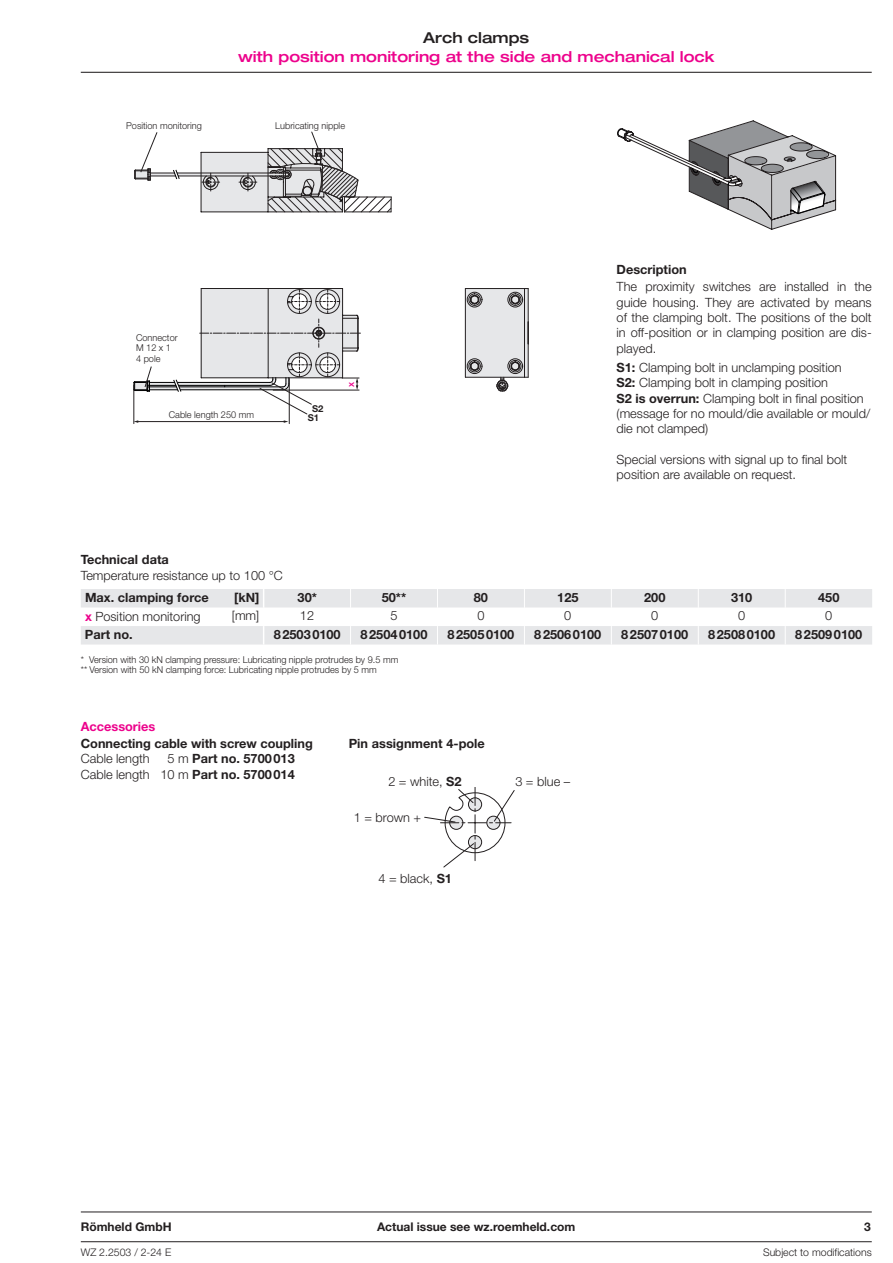
<style>
.page{position:relative;width:893px;height:1263px;background:#fff}
.page>*{position:absolute;margin:0;border:0;box-sizing:border-box;transform-origin:0 0}
.t1{font:500 expanded 15px "Helvetica Neue LT Pro";color:#ed028c}
.t2{font:500 expanded 15px "Helvetica Neue LT Pro";color:#231f20}
.t3{font:300 12.75px/15.3px "Helvetica Neue LT Pro";color:#231f20}
.t4{font:700 12.75px/15.3px "Helvetica Neue LT Pro";color:#231f20;text-align:right}
.t5{font:700 12.75px "Helvetica Neue LT Pro";color:#ed028c}
.t6{font:700 12px "Helvetica Neue LT Pro";color:#231f20}
.t7{font:300 10.5px "Helvetica Neue LT Pro";color:#231f20}
.t8{font:300 9.45px/10.5px "Helvetica Neue LT Pro";color:#231f20}
.t9{font:700 9.45px "Helvetica Neue LT Pro";color:#231f20}
.t10{font:500 9.45px "Helvetica Neue LT Pro";color:#ed028c}
.s1{font-weight:700}
.s2{font-weight:700;color:#ed028c}
.s3{font-weight:300}
</style>
<div class="page">
<hr style="left:81px;top:72px;width:791px;height:1px;background:#231f20">
<svg style="left:424px;top:787px;width:90px;height:80px"></svg>
<svg style="left:617px;top:120px;width:220px;height:110px"></svg>
<svg style="left:152px;top:383px;width:48px;height:6px"></svg>
<div style="left:465px;top:289px;width:63px;height:88px;background:#e6e7e9"></div>
<hr style="left:145px;top:173px;width:58px;height:3px;background:#e6e7e9">
<hr style="left:149px;top:382px;width:121px;height:1px;background:#000001">
<hr style="left:149px;top:385px;width:121px;height:1px;background:#000001">
<hr style="left:149px;top:386px;width:134px;height:1px;background:#000001">
<hr style="left:149px;top:389px;width:134px;height:1px;background:#000001">
<svg style="left:173px;top:379px;width:9px;height:13px"></svg>
<hr style="left:137px;top:421px;width:148px;height:1px;background:#231f20">
<hr style="left:289px;top:378px;width:1px;height:46px;background:#231f20">
<hr style="left:134px;top:385px;width:1px;height:39px;background:#231f20">
<div style="left:509px;top:293px;width:12px;height:13px;border:1px solid #231f20;border-radius:50%"></div>
<div style="left:507px;top:292px;width:16px;height:15px;border:1px solid #231f20;border-radius:50%"></div>
<div style="left:507px;top:358px;width:16px;height:16px;border:1px solid #231f20;border-radius:50%"></div>
<div style="left:467px;top:292px;width:15px;height:15px;border:1px solid #231f20;border-radius:50%"></div>
<div style="left:467px;top:358px;width:15px;height:16px;border:1px solid #231f20;border-radius:50%"></div>
<div style="left:468px;top:293px;width:13px;height:13px;border:1px solid #231f20;border-radius:50%"></div>
<div style="left:468px;top:360px;width:13px;height:12px;border:1px solid #231f20;border-radius:50%"></div>
<div style="left:509px;top:360px;width:12px;height:12px;border:1px solid #231f20;border-radius:50%"></div>
<svg style="left:470px;top:361px;width:9px;height:11px"></svg>
<svg style="left:470px;top:294px;width:9px;height:11px"></svg>
<hr style="left:465px;top:288px;width:59px;height:1px;background:#231f20">
<hr style="left:465px;top:377px;width:59px;height:1px;background:#231f20">
<hr style="left:524px;top:289px;width:1px;height:88px;background:#231f20">
<hr style="left:528px;top:289px;width:1px;height:88px;background:#231f20">
<svg style="left:510px;top:288px;width:18px;height:17px"></svg>
<hr style="left:465px;top:289px;width:1px;height:88px;background:#231f20">
<svg style="left:496px;top:361px;width:32px;height:31px"></svg>
<hr style="left:150px;top:173px;width:133px;height:1px;background:#231f20">
<hr style="left:150px;top:176px;width:133px;height:1px;background:#231f20">
<svg style="left:200px;top:132px;width:192px;height:291px"></svg>
<svg style="left:173px;top:169px;width:7px;height:11px"></svg>
<hr style="left:81px;top:1241px;width:791px;height:1px;background:#231f20">
<hr style="left:81px;top:1212px;width:791px;height:1px;background:#231f20">
<svg style="left:81px;top:589px;width:791px;height:55px"></svg>
<svg style="left:133px;top:366px;width:19px;height:26px"></svg>
<svg style="left:134px;top:132px;width:23px;height:49px"></svg>
<p class="t2" style="left:423px;top:28px;width:108px">Arch clamps</p>
<p class="t1" style="left:238px;top:47px;width:478px">with position monitoring at the side and mechanical lock</p>
<p class="t8" style="left:126px;top:121px;width:77px">Position monitoring</p>
<p class="t8" style="left:275px;top:121px;width:71px">Lubricating nipple</p>
<p class="t8" style="left:136px;top:332px;width:43px">Connector<br>M 12 x 1<br>4 pole</p>
<p class="t8" style="left:169px;top:410px;width:87px">Cable length 250 mm</p>
<p class="t9" style="left:312px;top:402px;width:13px">S2</p>
<p class="t9" style="left:308px;top:412px;width:13px">S1</p>
<p class="t10" style="left:345px;top:387px;width:7px;rotate:-90deg">x</p>
<p class="t4" style="left:81px;top:552px;width:90px">Technical data</p>
<p class="t3" style="left:81px;top:568px;width:204px">Temperature resistance up to 100 °C</p>
<p class="t4" style="left:617px;top:261px;width:72px">Description</p>
<p class="t3" style="left:617px;top:279px;width:257px;text-align:justify">The proximity switches are installed in the guide housing. They are activated by means of the clamping bolt. The positions of the bolt in off-position or in clamping position are dis&shy;played.</p>
<p class="t3" style="left:617px;top:360px;width:255px"><span class="s1">S1:</span> Clamping bolt in unclamping position<br><span class="s1">S2:</span> Clamping bolt in clamping position<br><span class="s1">S2 is overrun:</span> Clamping bolt in final position (message for no mould/die available or mould/ die not clamped)</p>
<p class="t3" style="left:617px;top:451px;width:232px">Special versions with signal up to final bolt position are available on request.</p>
<p class="t4" style="left:85px;top:590px;width:125px">Max. clamping force</p>
<p class="t4" style="left:234px;top:589px;width:27px">[kN]</p>
<p class="t4" style="left:298px;top:590px;width:21px">30*</p>
<p class="t4" style="left:382px;top:590px;width:26px">50**</p>
<p class="t4" style="left:474px;top:590px;width:16px">80</p>
<p class="t4" style="left:557px;top:590px;width:23px">125</p>
<p class="t4" style="left:644px;top:590px;width:23px">200</p>
<p class="t4" style="left:731px;top:590px;width:23px">310</p>
<p class="t4" style="left:818px;top:590px;width:23px">450</p>
<p class="t3" style="left:85px;top:608px;width:117px"><span class="s2">x</span> Position monitoring</p>
<p class="t3" style="left:232px;top:607px;width:29px">[mm]</p>
<p class="t3" style="left:300px;top:607px;width:16px">12</p>
<p class="t3" style="left:390px;top:607px;width:9px">5</p>
<p class="t3" style="left:477px;top:607px;width:9px">0</p>
<p class="t3" style="left:564px;top:607px;width:9px">0</p>
<p class="t3" style="left:651px;top:607px;width:9px">0</p>
<p class="t3" style="left:738px;top:607px;width:9px">0</p>
<p class="t3" style="left:825px;top:607px;width:9px">0</p>
<p class="t4" style="left:85px;top:627px;width:49px">Part no.</p>
<p class="t4" style="left:274px;top:626px;width:68px">825030100</p>
<p class="t4" style="left:360px;top:626px;width:68px">825040100</p>
<p class="t4" style="left:447px;top:626px;width:68px">825050100</p>
<p class="t4" style="left:534px;top:626px;width:68px">825060100</p>
<p class="t4" style="left:621px;top:626px;width:68px">825070100</p>
<p class="t4" style="left:708px;top:626px;width:68px">825080100</p>
<p class="t4" style="left:795px;top:626px;width:68px">825090100</p>
<p class="t8" style="left:81px;top:654px;width:319px">* Version with 30 kN clamping pressure: Lubricating nipple protrudes by 9.5 mm ** Version with 50 kN clamping force: Lubricating nipple protrudes by 5 mm</p>
<p class="t5" style="left:81px;top:718px;width:76px">Accessories</p>
<p class="t4" style="left:81px;top:736px;width:234px">Connecting cable with screw coupling</p>
<p class="t3" style="left:81px;top:751px;width:70px">Cable length</p>
<p class="t4" style="left:81px;top:751px;width:215px"><span class="s3">5 m</span> Part no. 5700013<br><span class="s3">Cable length 10 m</span> Part no. 5700014</p>
<p class="t4" style="left:349px;top:736px;width:138px">Pin assignment 4-pole</p>
<p class="t3" style="left:388px;top:773px;width:75px">2 = white, <span class="s1">S2</span></p>
<p class="t3" style="left:354px;top:810px;width:69px">1 = brown +</p>
<p class="t3" style="left:378px;top:870px;width:75px">4 = black, <span class="s1">S1</span></p>
<p class="t3" style="left:515px;top:773px;width:56px">3 = blue –</p>
<p class="t6" style="left:81px;top:1220px;width:92px">Römheld GmbH</p>
<p class="t6" style="left:377px;top:1220px;width:200px">Actual issue see wz.roemheld.com</p>
<p class="t6" style="left:864px;top:1220px;width:8px">3</p>
<p class="t7" style="left:81px;top:1245px;width:92px">WZ 2.2503 / 2-24 E</p>
<p class="t7" style="left:763px;top:1245px;width:110px">Subject to modifications</p>
</div>
